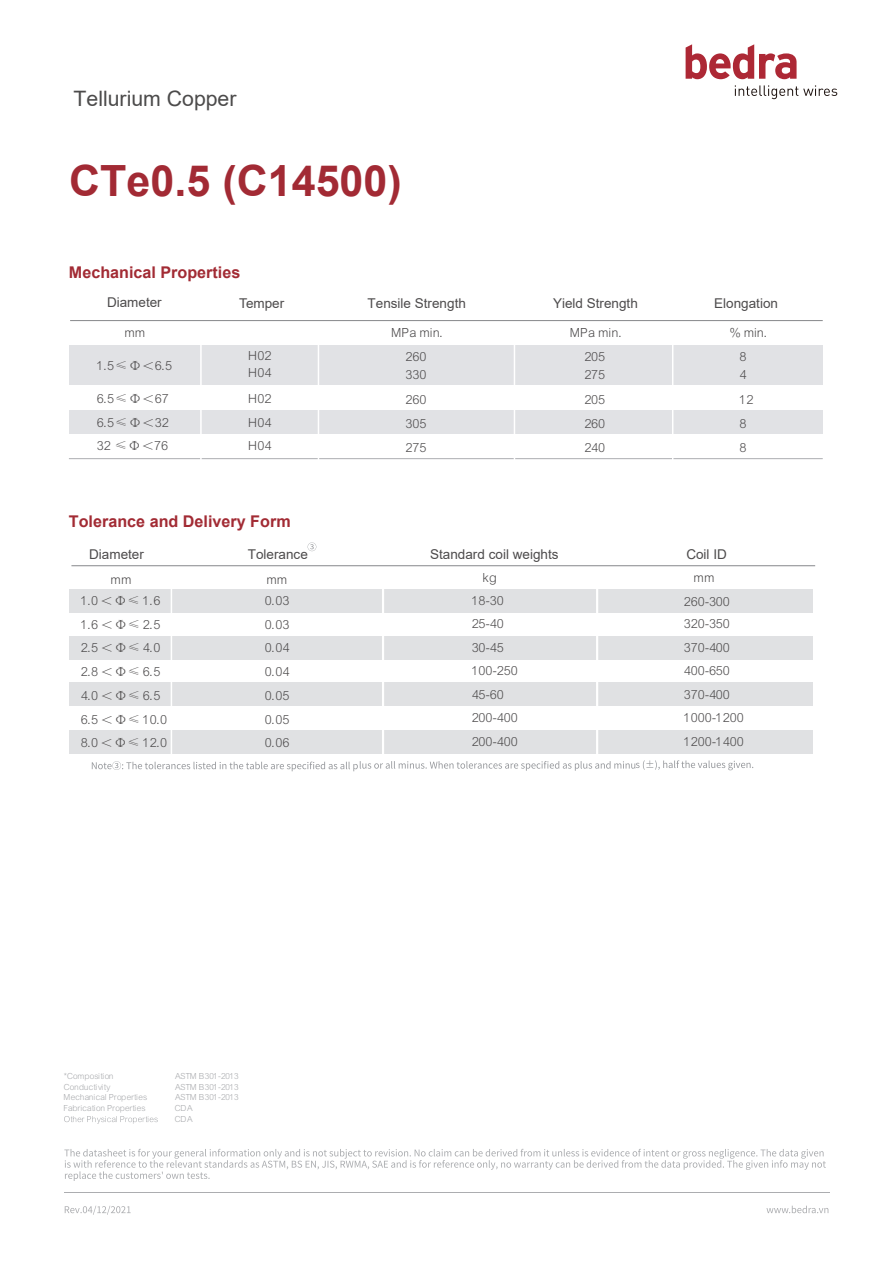
<style>
.page{position:relative;width:893px;height:1263px;background:#fff}
.page>*{position:absolute;margin:0;border:0;box-sizing:border-box;transform-origin:0 0}
.t1{font:700 43.05px "Arial";color:#a22a34}
.t2{font:21.3px "Arial";color:#4c4b4b}
.t3{font:700 16.2px "Arial";color:#a22b34}
.t4{font:13.5px/23.7px "Arial Lgt";color:#4d4b4c}
.t5{font:13.5px "Arial";color:#4d4b4c}
.t6{font:9px/10.8px "Arial Lgt";color:#aaacaf}
.s1{font-family:"Adobe Song Std";font-weight:300}
.s2{font-family:"Adobe Song Std";font-weight:300;color:#4e4c4c}
</style>
<div class="page">
<svg style="left:686px;top:44px;width:111px;height:35px"></svg>
<svg style="left:735px;top:85px;width:102px;height:14px"></svg>
<div style="left:69px;top:345px;width:754px;height:39px;background:#e1e2e5"></div>
<div style="left:69px;top:411px;width:754px;height:23px;background:#e1e2e5"></div>
<hr style="left:69px;top:458px;width:754px;height:1px;background:#acaeb1">
<hr style="left:200px;top:311px;width:2px;height:162px;background:#fff">
<hr style="left:318px;top:311px;width:1px;height:162px;background:#fff">
<hr style="left:514px;top:311px;width:1px;height:162px;background:#fff">
<hr style="left:672px;top:311px;width:1px;height:162px;background:#fff">
<hr style="left:64px;top:1192px;width:765px;height:1px;background:#acadb0">
<svg style="left:766px;top:1206px;width:62px;height:7px"></svg>
<svg style="left:65px;top:1206px;width:66px;height:9px"></svg>
<svg style="left:64px;top:1116px;width:94px;height:8px"></svg>
<svg style="left:64px;top:1149px;width:762px;height:32px"></svg>
<div style="left:69px;top:589px;width:744px;height:23px;background:#e0e1e3"></div>
<div style="left:69px;top:636px;width:744px;height:23px;background:#e0e1e3"></div>
<div style="left:69px;top:683px;width:744px;height:23px;background:#e0e1e3"></div>
<div style="left:69px;top:730px;width:744px;height:23px;background:#e0e1e3"></div>
<hr style="left:382px;top:548px;width:2px;height:216px;background:#fff">
<hr style="left:596px;top:548px;width:2px;height:216px;background:#fff">
<hr style="left:171px;top:555px;width:1px;height:201px;background:#fff">
<svg style="left:308px;top:542px;width:8px;height:9px"></svg>
<svg style="left:92px;top:760px;width:661px;height:11px"></svg>
<hr style="left:71px;top:565px;width:744px;height:1px;background:#86888b">
<hr style="left:70px;top:320px;width:753px;height:1px;background:#87888b">
<h2 class="t2" style="left:74px;top:84px;width:165px">Tellurium Copper</h2>
<h1 class="t1" style="left:69px;top:152px;width:334px">CTe0.5 (C14500)</h1>
<p class="t3" style="left:69px;top:261px;width:173px">Mechanical Properties</p>
<p class="t5" style="left:100px;top:294px;width:71px">Specificatio</p>
<p class="t5" style="left:107px;top:293px;width:71px">Diameter n</p>
<p class="t5" style="left:239px;top:294px;width:47px">Temper</p>
<p class="t5" style="left:368px;top:294px;width:100px">Tensile Strength</p>
<p class="t5" style="left:553px;top:294px;width:86px">Yield Strength</p>
<p class="t5" style="left:714px;top:294px;width:65px">Elongation</p>
<p class="t4" style="left:125px;top:320px;width:22px">mm</p>
<p class="t4" style="left:392px;top:320px;width:53px">MPa min.</p>
<p class="t4" style="left:571px;top:320px;width:53px">MPa min.</p>
<p class="t4" style="left:730px;top:320px;width:40px">% min.</p>
<p class="t4" style="left:249px;top:346px;width:25px;line-height:17.9px">H02<br>H04</p>
<p class="t4" style="left:249px;top:387px;width:25px;text-align:justify">H02<br>H04<br>H04</p>
<p class="t4" style="left:406px;top:348px;width:22px;line-height:17.9px">260<br>330</p>
<p class="t4" style="left:406px;top:388px;width:22px;text-align:justify">260<br>305<br>275</p>
<p class="t4" style="left:585px;top:348px;width:22px;line-height:17.9px">205<br>275</p>
<p class="t4" style="left:585px;top:388px;width:22px;text-align:justify">205<br>260<br>240</p>
<p class="t4" style="left:740px;top:348px;width:8px;line-height:17.9px">8<br>4</p>
<p class="t4" style="left:740px;top:388px;width:15px">12<br>8<br>8</p>
<p class="t4" style="left:97px;top:354px;width:77px">1.5<span class="s1">≤Φ＜</span>6.5</p>
<p class="t4" style="left:97px;top:387px;width:73px;text-align:justify">6.5<span class="s1">≤Φ＜</span>67<br>6.5<span class="s1">≤Φ＜</span>32<br>32 <span class="s1">≤Φ＜</span>76</p>
<p class="t3" style="left:69px;top:511px;width:223px">Tolerance and Delivery Form</p>
<p class="t5" style="left:89px;top:545px;width:56px">Diameter</p>
<p class="t5" style="left:686px;top:545px;width:42px">Coil ID</p>
<p class="t4" style="left:684px;top:591px;width:48px;line-height:21.9px">260-300<br>320-350</p>
<p class="t4" style="left:684px;top:636px;width:62px">370-400<br>400-650<br>370-400<br>1000-1200<br>1200-1400</p>
<p class="t5" style="left:248px;top:545px;width:62px">Tolerance</p>
<p class="t5" style="left:430px;top:545px;width:130px">Standard coil weights</p>
<p class="t4" style="left:484px;top:565px;width:15px">kg</p>
<p class="t4" style="left:695px;top:565px;width:22px">mm</p>
<p class="t4" style="left:472px;top:589px;width:48px">18-30<br>25-40<br>30-45<br>100-250<br>45-60<br>200-400<br>200-400</p>
<p class="t4" style="left:112px;top:568px;width:22px">mm</p>
<p class="t4" style="left:266px;top:570px;width:26px;line-height:20.7px">mm<br>0.03</p>
<p class="t4" style="left:266px;top:613px;width:26px;text-align:justify">0.03<br>0.04<br>0.04<br>0.05<br>0.05<br>0.06</p>
<p class="t4" style="left:81px;top:589px;width:88px">1.0<span class="s2">＜Φ≤</span> 1.6<br>1.6<span class="s2">＜Φ≤</span> 2.5<br>2.5<span class="s2">＜Φ≤</span> 4.0<br>2.8<span class="s2">＜Φ≤</span> 6.5<br>4.0<span class="s2">＜Φ≤</span> 6.5<br>6.5<span class="s2">＜Φ≤</span> 10.0<br>8.0<span class="s2">＜Φ≤</span> 12.0</p>
<p class="t6" style="left:64px;top:1070px;width:85px">*Composition<br>Conductivity<br>Mechanical Properties<br>Fabrication Properties</p>
<p class="t6" style="left:175px;top:1070px;width:65px">ASTM B301-2013<br>ASTM B301-2013<br>ASTM B301-2013<br>CDA<br>CDA</p>
</div>
